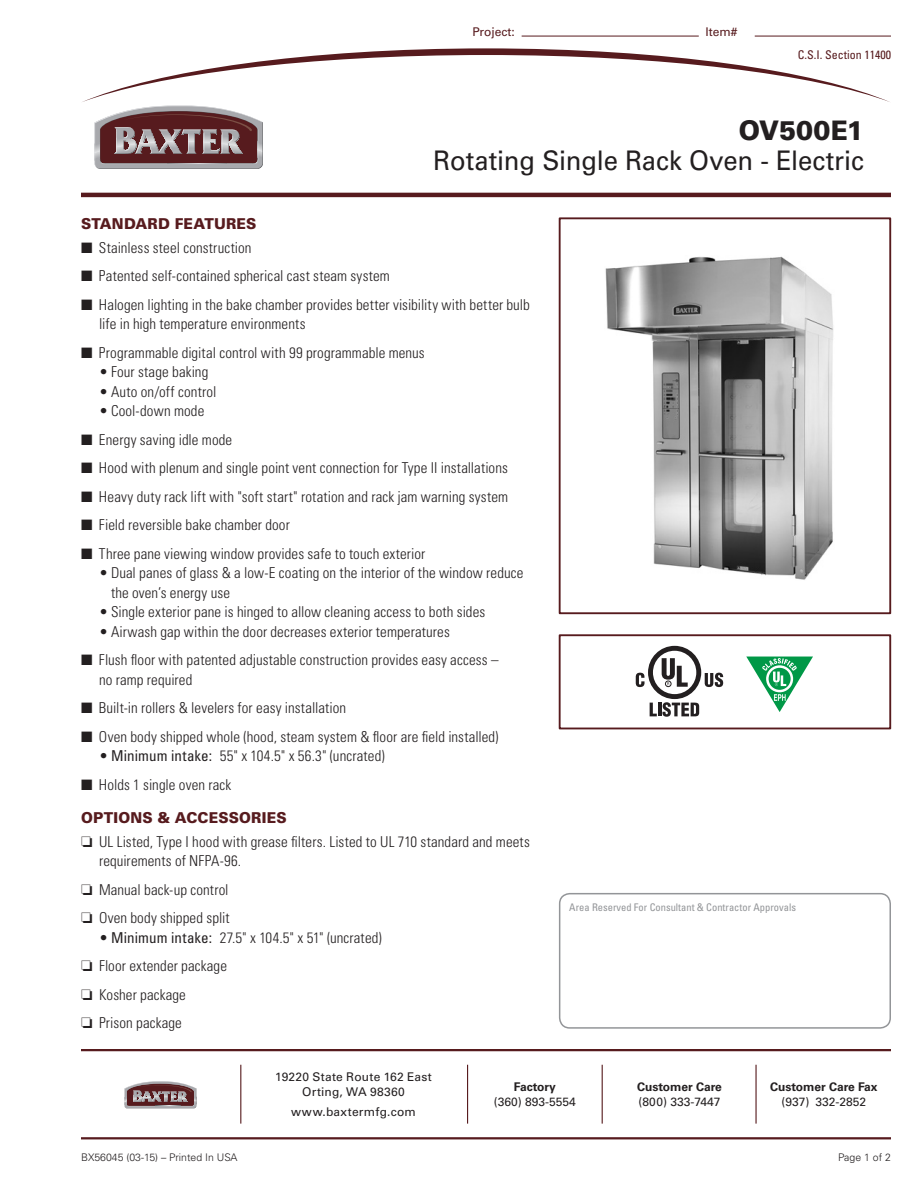
<style>
.page{position:relative;width:918px;height:1188px;background:#fff}
.page>*{position:absolute;margin:0;border:0;box-sizing:border-box;transform-origin:0 0}
.parAll_Hd2{font:27px "Univers LT Std";letter-spacing:-.005em;color:#231f20;scale:.95 1}
.parAll_Hd1{font:900 27px "Univers LT Std";letter-spacing:-.005em;color:#231f20;scale:.95 1}
.par1_Txt-Ind1_End{font:300 condensed 15px/19.5px "Univers LT Std";letter-spacing:.005em;color:#231f20}
.par1_Txt-Ind2{font:300 condensed 15px/19.5px "Univers LT Std";letter-spacing:.005em;color:#231f20}
.par1_Txt-Ind1{font:300 condensed 15px "Univers LT Std";letter-spacing:.01em;color:#231f20}
.par1_Txt-Ind2_End{font:300 condensed 15px "Univers LT Std";letter-spacing:.01em;color:#231f20}
.parAll_HdSub1{font:900 15px "Univers LT Std";letter-spacing:.01em;color:#571b1e;scale:.95 1}
.t1{font:12px/15px "Univers LT Std";letter-spacing:.015em;color:#231f20;text-align:center}
.t2{font:700 12px "Univers LT Std";color:#231f20}
.t3{font:condensed 12px "Univers LT Std";color:#571b1e}
.t4{font:12px "Univers LT Std";color:#571b1e}
.parAll_Txt-FootR{font:condensed 10.5px "Univers LT Std";color:#939598}
.parAll_Txt-FootR-2{font:300 10.5px "Univers LT Std";color:#231f20}
.s1{font-weight:400}
</style>
<div class="page">
<svg style="left:82px;top:48px;width:808px;height:54px"></svg>
<svg style="left:94px;top:106px;width:169px;height:63px;background:#87696c"></svg>
<hr style="left:81px;top:1049px;width:810px;height:2px;background:#571b1e">
<hr style="left:81px;top:1137px;width:810px;height:2px;background:#571b1e">
<svg style="left:124px;top:1081px;width:72px;height:27px;background:#8c7173"></svg>
<hr style="left:467px;top:1065px;width:1px;height:59px;background:#571b1e">
<hr style="left:240px;top:1065px;width:1px;height:59px;background:#571b1e">
<hr style="left:602px;top:1065px;width:1px;height:59px;background:#571b1e">
<hr style="left:755px;top:1065px;width:2px;height:59px;background:#571b1e">
<hr style="left:81px;top:193px;width:810px;height:4px;background:#571b1e">
<hr style="left:755px;top:36px;width:136px;height:1px;background:#571b1e">
<hr style="left:522px;top:36px;width:177px;height:1px;background:#571b1e">
<div style="left:559px;top:217px;width:332px;height:397px;border:2px solid #571b1e"></div>
<div style="left:559px;top:893px;width:332px;height:136px;border:2px solid #939598;border-radius:10px"></div>
<div style="left:559px;top:634px;width:332px;height:95px;border:2px solid #571b1e"></div>
<img style="left:605px;top:256px;width:229px;height:324px">
<svg style="left:746px;top:657px;width:67px;height:55px"></svg>
<svg style="left:650px;top:702px;width:49px;height:15px"></svg>
<svg style="left:705px;top:673px;width:18px;height:14px"></svg>
<svg style="left:648px;top:646px;width:53px;height:53px"></svg>
<div style="left:653px;top:651px;width:43px;height:43px;background:#fff;border-radius:50%"></div>
<svg style="left:662px;top:658px;width:26px;height:29px"></svg>
<svg style="left:636px;top:673px;width:9px;height:14px"></svg>
<p class="t4" style="left:472px;top:24px;width:44px">Project:</p>
<p class="t4" style="left:706px;top:24px;width:34px">Item#</p>
<p class="t3" style="left:798px;top:47px;width:95px">C.S.I. Section 11400</p>
<p class="parAll_Hd1" style="left:739px;top:114px;width:133px">OV500E1</p>
<p class="parAll_Hd2" style="left:433px;top:145px;width:455px">Rotating Single Rack Oven - Electric</p>
<p class="parAll_HdSub1" style="left:81px;top:214px;width:186px">STANDARD FEATURES</p>
<p class="par1_Txt-Ind1_End" style="left:81px;top:238px;width:172px">■ Stainless steel construction</p>
<p class="par1_Txt-Ind1_End" style="left:81px;top:266px;width:310px">■ Patented self-contained spherical cast steam system</p>
<p class="par1_Txt-Ind1_End" style="left:99px;top:295px;width:432px;text-indent:-18px">■ Halogen lighting in the bake chamber provides better visibility with better bulb life in high temperature environments</p>
<p class="par1_Txt-Ind1" style="left:81px;top:344px;width:345px">■ Programmable digital control with 99 programmable menus</p>
<p class="par1_Txt-Ind2" style="left:99px;top:362px;width:111px">• Four stage baking</p>
<p class="par1_Txt-Ind2" style="left:99px;top:382px;width:119px">• Auto on/off control</p>
<p class="par1_Txt-Ind2" style="left:99px;top:401px;width:107px">• Cool-down mode</p>
<p class="par1_Txt-Ind1_End" style="left:81px;top:430px;width:153px">■ Energy saving idle mode</p>
<p class="par1_Txt-Ind1_End" style="left:81px;top:458px;width:428px">■ Hood with plenum and single point vent connection for Type II installations</p>
<p class="par1_Txt-Ind1_End" style="left:81px;top:487px;width:429px">■ Heavy duty rack lift with "soft start" rotation and rack jam warning system</p>
<p class="par1_Txt-Ind1_End" style="left:81px;top:515px;width:210px">■ Field reversible bake chamber door</p>
<p class="par1_Txt-Ind1" style="left:81px;top:545px;width:346px">■ Three pane viewing window provides safe to touch exterior</p>
<p class="par1_Txt-Ind2" style="left:111px;top:563px;width:414px;text-indent:-12px">• Dual panes of glass &amp; a low-E coating on the interior of the window reduce the oven’s energy use</p>
<p class="par1_Txt-Ind2" style="left:99px;top:602px;width:388px">• Single exterior pane is hinged to allow cleaning access to both sides</p>
<p class="par1_Txt-Ind2_End" style="left:99px;top:623px;width:352px">• Airwash gap within the door decreases exterior temperatures</p>
<p class="par1_Txt-Ind1_End" style="left:99px;top:650px;width:401px;text-indent:-18px">■ Flush floor with patented adjustable construction provides easy access – no ramp required</p>
<p class="par1_Txt-Ind1_End" style="left:81px;top:698px;width:267px">■ Built-in rollers &amp; levelers for easy installation</p>
<p class="par1_Txt-Ind1" style="left:81px;top:728px;width:419px">■ Oven body shipped whole (hood, steam system &amp; floor are field installed)</p>
<p class="par1_Txt-Ind2_End" style="left:99px;top:747px;width:287px">• <span class="s1">Minimum intake:</span> 55" x 104.5" x 56.3" (uncrated)</p>
<p class="par1_Txt-Ind1_End" style="left:81px;top:775px;width:152px">■ Holds 1 single oven rack</p>
<p class="parAll_HdSub1" style="left:81px;top:808px;width:218px">OPTIONS &amp; ACCESSORIES</p>
<p class="par1_Txt-Ind1_End" style="left:99px;top:832px;width:432px;text-indent:-18px">❏ UL Listed, Type I hood with grease filters. Listed to UL 710 standard and meets requirements of NFPA-96.</p>
<p class="par1_Txt-Ind1_End" style="left:81px;top:880px;width:149px">❏ Manual back-up control</p>
<p class="par1_Txt-Ind1" style="left:81px;top:909px;width:150px">❏ Oven body shipped split</p>
<p class="par1_Txt-Ind2_End" style="left:99px;top:929px;width:284px">• <span class="s1">Minimum intake:</span> 27.5" x 104.5" x 51" (uncrated)</p>
<p class="par1_Txt-Ind1_End" style="left:81px;top:956px;width:148px">❏ Floor extender package</p>
<p class="par1_Txt-Ind1_End" style="left:81px;top:985px;width:106px">❏ Kosher package</p>
<p class="par1_Txt-Ind1_End" style="left:81px;top:1013px;width:102px">❏ Prison package</p>
<p class="parAll_Txt-FootR" style="left:569px;top:901px;width:228px">Area Reserved For Consultant &amp; Contractor Approvals</p>
<p class="parAll_Txt-FootR-2" style="left:81px;top:1151px;width:158px">BX56045 (03-15) – Printed In USA</p>
<p class="t1" style="left:275px;top:1070px;width:158px">19220 State Route 162 East<br>Orting, WA 98360</p>
<p class="t1" style="left:291px;top:1104px;width:126px">www.baxtermfg.com</p>
<p class="t2" style="left:514px;top:1080px;width:43px">Factory</p>
<p class="t1" style="left:494px;top:1094px;width:84px">(360) 893-5554</p>
<p class="t2" style="left:637px;top:1080px;width:86px">Customer Care</p>
<p class="t1" style="left:639px;top:1094px;width:83px">(800) 333-7447</p>
<p class="t2" style="left:770px;top:1080px;width:109px">Customer Care Fax</p>
<p class="t1" style="left:781px;top:1094px;width:86px">(937) 332-2852</p>
<p class="parAll_Txt-FootR-2" style="left:838px;top:1151px;width:54px">Page 1 of 2</p>
</div>
